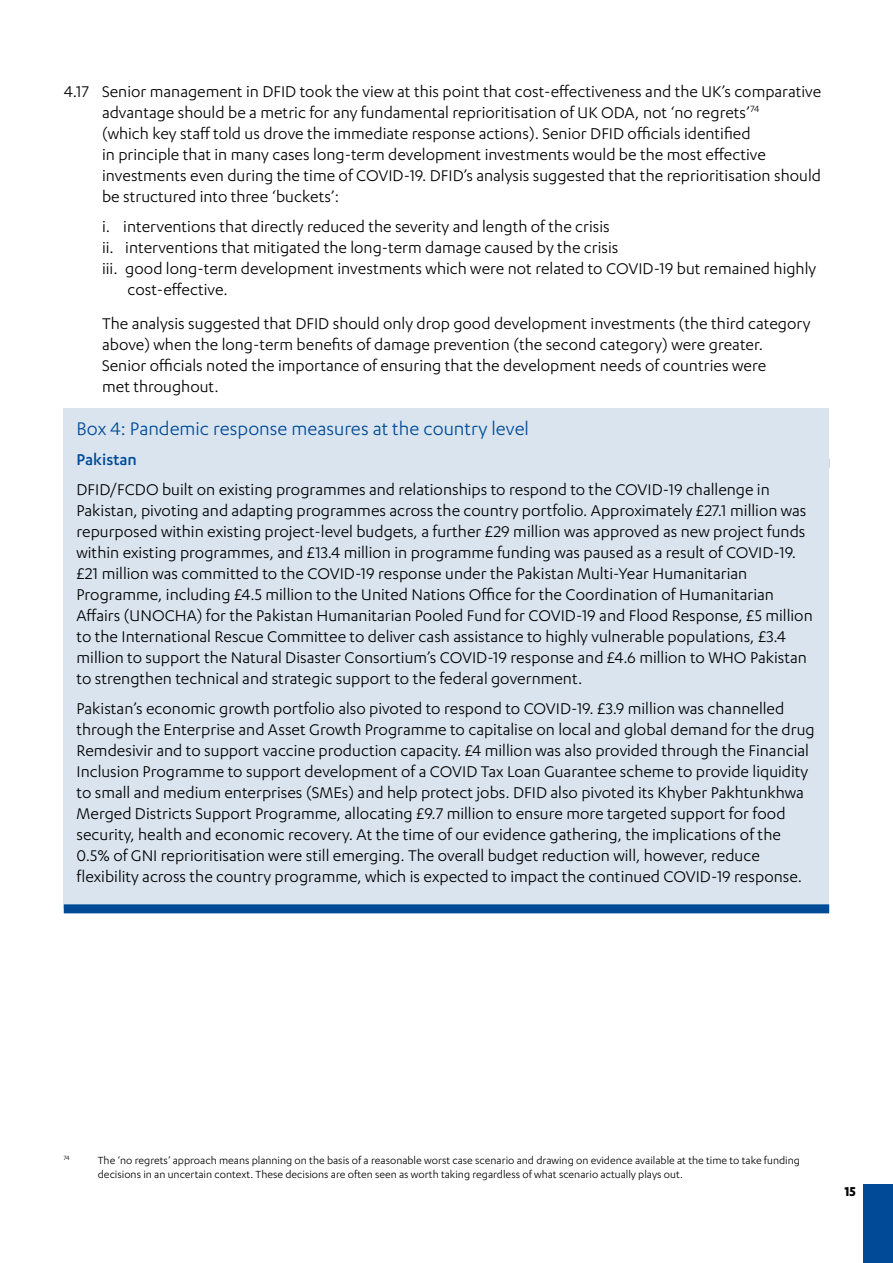
<style>
.page{position:relative;width:893px;height:1263px;background:#fff}
.page>*{position:absolute;margin:0;border:0;box-sizing:border-box;transform-origin:0 0}
.t1{font:21px "Karbon";color:#004a97}
.t2{font:18px/21px "Karbon";color:#000}
.t3{font:500 18px "Karbon";color:#004a97}
.t4{font:700 15px "Karbon";color:#000}
.t5{font:12px/13.5px "Karbon";color:#000}
.t6{font:7.05px "Karbon";color:#000}
</style>
<div class="page">
<div style="left:863px;top:1184px;width:30px;height:79px;background:#004a97"></div>
<div style="left:64px;top:408px;width:765px;height:55px;background:#d9e4ef"></div>
<div style="left:64px;top:440px;width:765px;height:469px;background:#d9e4ef"></div>
<div style="left:64px;top:904px;width:765px;height:9px;background:#004a97"></div>
<p class="t2" style="left:102px;top:81px;width:721px;text-indent:-38px">4.17 Senior management in DFID took the view at this point that cost-effectiveness and the UK’s comparative advantage should be a metric for any fundamental reprioritisation of UK ODA, not ‘no regrets’<sup>74<br></sup>(which key staff told us drove the immediate response actions). Senior DFID officials identified<br>in principle that in many cases long-term development investments would be the most effective investments even during the time of COVID-19. DFID’s analysis suggested that the reprioritisation should be structured into three ‘buckets’:</p>
<p class="t2" style="left:102px;top:216px;width:509px">i. interventions that directly reduced the severity and length of the crisis</p>
<p class="t2" style="left:102px;top:237px;width:518px">ii. interventions that mitigated the long-term damage caused by the crisis</p>
<p class="t2" style="left:102px;top:258px;width:716px">iii. good long-term development investments which were not related to COVID-19 but remained highly</p>
<p class="t2" style="left:128px;top:279px;width:102px">cost-effective.</p>
<p class="t2" style="left:102px;top:313px;width:710px">The analysis suggested that DFID should only drop good development investments (the third category above) when the long-term benefits of damage prevention (the second category) were greater.<br>Senior officials noted the importance of ensuring that the development needs of countries were<br>met throughout.</p>
<p class="t1" style="left:77px;top:417px;width:454px">Box 4: Pandemic response measures at the country level</p>
<p class="t3" style="left:77px;top:450px;width:62px">Pakistan</p>
<p class="t2" style="left:77px;top:478px;width:738px">DFID/FCDO built on existing programmes and relationships to respond to the COVID-19 challenge in Pakistan, pivoting and adapting programmes across the country portfolio. Approximately £27.1 million was repurposed within existing project-level budgets, a further £29 million was approved as new project funds within existing programmes, and £13.4 million in programme funding was paused as a result of COVID-19. £21 million was committed to the COVID-19 response under the Pakistan Multi-Year Humanitarian Programme, including £4.5 million to the United Nations Office for the Coordination of Humanitarian Affairs (UNOCHA) for the Pakistan Humanitarian Pooled Fund for COVID-19 and Flood Response, £5 million to the International Rescue Committee to deliver cash assistance to highly vulnerable populations, £3.4 million to support the Natural Disaster Consortium’s COVID-19 response and £4.6 million to WHO Pakistan to strengthen technical and strategic support to the federal government.</p>
<p class="t2" style="left:77px;top:697px;width:740px">Pakistan’s economic growth portfolio also pivoted to respond to COVID-19. £3.9 million was channelled through the Enterprise and Asset Growth Programme to capitalise on local and global demand for the drug Remdesivir and to support vaccine production capacity. £4 million was also provided through the Financial Inclusion Programme to support development of a COVID Tax Loan Guarantee scheme to provide liquidity to small and medium enterprises (SMEs) and help protect jobs. DFID also pivoted its Khyber Pakhtunkhwa Merged Districts Support Programme, allocating £9.7 million to ensure more targeted support for food security, health and economic recovery. At the time of our evidence gathering, the implications of the 0.5% of GNI reprioritisation were still emerging. The overall budget reduction will, however, reduce flexibility across the country programme, which is expected to impact the continued COVID-19 response.</p>
<p class="t6" style="left:64px;top:1154px;width:7px">74</p>
<p class="t5" style="left:98px;top:1154px;width:704px">The ‘no regrets’ approach means planning on the basis of a reasonable worst case scenario and drawing on evidence available at the time to take funding decisions in an uncertain context. These decisions are often seen as worth taking regardless of what scenario actually plays out.</p>
<p class="t4" style="left:844px;top:1183px;width:13px">15</p>
</div>
